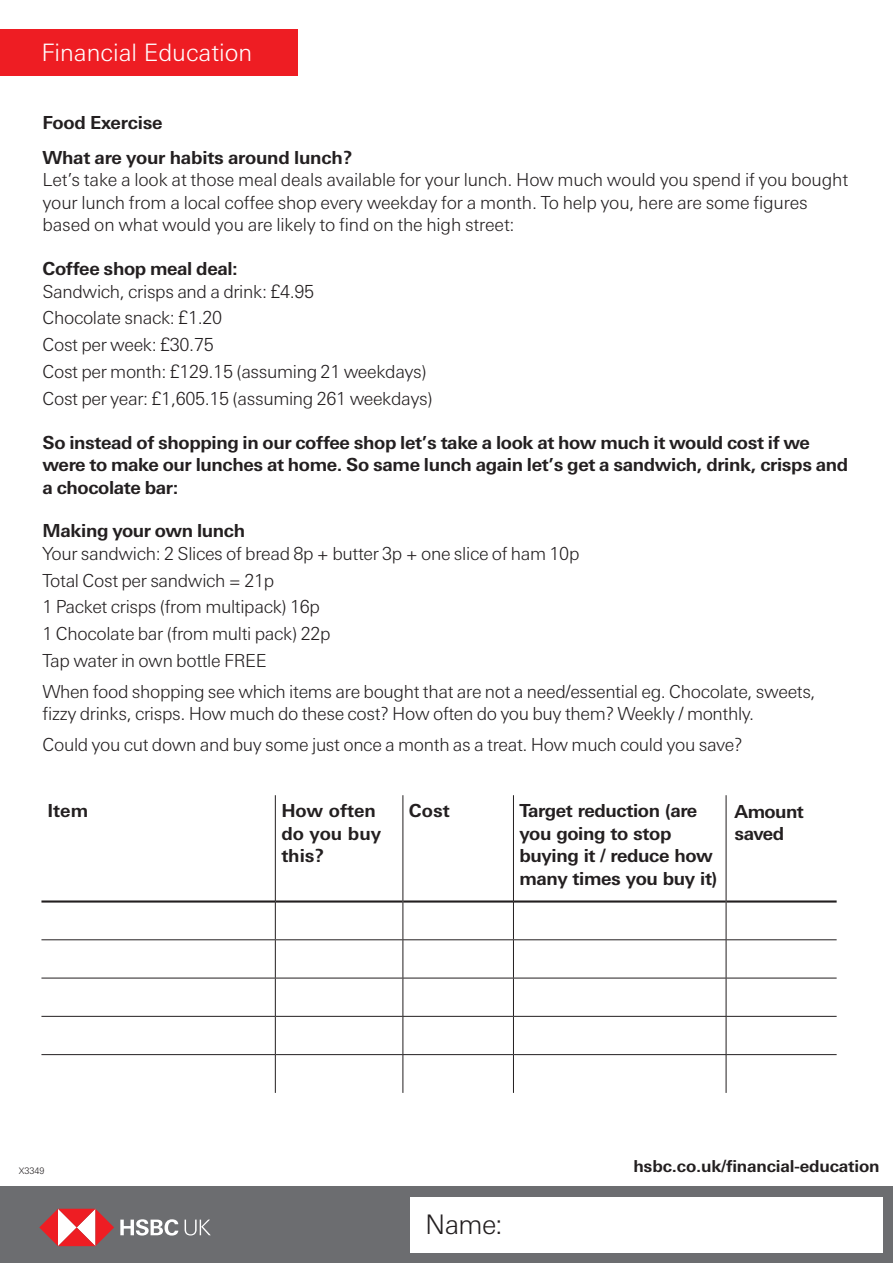
<style>
.page{position:relative;width:893px;height:1263px;background:#fff}
.page>*{position:absolute;margin:0;border:0;box-sizing:border-box;transform-origin:0 0}
.t1{font:300 27px "Univers Nextfor HSBC";color:#231f20}
.t2{font:300 24px "Univers Nextfor HSBC";color:#fff}
.t3{font:300 18px/22.5px "Univers Nextfor HSBC";letter-spacing:-.02em;color:#231f20}
.t4{font:700 18px/22.5px "Univers Nextfor HSBC";letter-spacing:-.02em;color:#231f20}
.t5{font:700 18px/22.5px "Univers Nextfor HSBC";color:#231f20}
.t6{font:700 16.5px "Univers Nextfor HSBC";letter-spacing:-.01em;color:#231f20}
.t7{font:300 9px "Univers Nextfor HSBC";color:#231f20}
.s1{font-weight:700}
</style>
<div class="page">
<div style="left:0;top:29px;width:298px;height:46px;background:#ee1d23"></div>
<div style="left:0;top:1186px;width:893px;height:77px;background:#6c6d70"></div>
<div style="left:410px;top:1197px;width:472px;height:55px;background:#fff"></div>
<svg style="left:120px;top:1219px;width:58px;height:16px"></svg>
<svg style="left:39px;top:1209px;width:75px;height:37px"></svg>
<svg style="left:185px;top:1219px;width:26px;height:16px"></svg>
<svg style="left:41px;top:795px;width:234px;height:298px"></svg>
<hr style="left:41px;top:939px;width:234px;height:1px;background:#231f20">
<hr style="left:275px;top:939px;width:128px;height:1px;background:#231f20">
<hr style="left:403px;top:939px;width:110px;height:1px;background:#231f20">
<hr style="left:513px;top:939px;width:213px;height:1px;background:#231f20">
<hr style="left:726px;top:939px;width:111px;height:1px;background:#231f20">
<hr style="left:41px;top:978px;width:234px;height:1px;background:#231f20">
<hr style="left:275px;top:978px;width:128px;height:1px;background:#231f20">
<hr style="left:403px;top:978px;width:110px;height:1px;background:#231f20">
<hr style="left:513px;top:978px;width:213px;height:1px;background:#231f20">
<hr style="left:726px;top:978px;width:111px;height:1px;background:#231f20">
<hr style="left:41px;top:1016px;width:234px;height:1px;background:#231f20">
<hr style="left:275px;top:1016px;width:128px;height:1px;background:#231f20">
<hr style="left:403px;top:1016px;width:110px;height:1px;background:#231f20">
<hr style="left:513px;top:1016px;width:213px;height:1px;background:#231f20">
<hr style="left:726px;top:1016px;width:111px;height:1px;background:#231f20">
<hr style="left:41px;top:1054px;width:234px;height:1px;background:#231f20">
<hr style="left:275px;top:1054px;width:128px;height:1px;background:#231f20">
<hr style="left:403px;top:1054px;width:110px;height:1px;background:#231f20">
<hr style="left:513px;top:1054px;width:213px;height:1px;background:#231f20">
<hr style="left:726px;top:1054px;width:111px;height:1px;background:#231f20">
<hr style="left:41px;top:900px;width:234px;height:2px;background:#231f20">
<hr style="left:276px;top:900px;width:127px;height:2px;background:#231f20">
<hr style="left:403px;top:900px;width:110px;height:2px;background:#231f20">
<hr style="left:514px;top:900px;width:212px;height:2px;background:#231f20">
<hr style="left:726px;top:900px;width:111px;height:2px;background:#231f20">
<hr style="left:275px;top:795px;width:1px;height:106px;background:#231f20">
<hr style="left:403px;top:795px;width:1px;height:106px;background:#231f20">
<hr style="left:513px;top:795px;width:1px;height:106px;background:#231f20">
<hr style="left:726px;top:795px;width:1px;height:106px;background:#231f20">
<hr style="left:275px;top:901px;width:1px;height:38px;background:#231f20">
<hr style="left:403px;top:901px;width:1px;height:38px;background:#231f20">
<hr style="left:513px;top:901px;width:1px;height:38px;background:#231f20">
<hr style="left:726px;top:901px;width:1px;height:38px;background:#231f20">
<hr style="left:275px;top:940px;width:1px;height:38px;background:#231f20">
<hr style="left:403px;top:940px;width:1px;height:38px;background:#231f20">
<hr style="left:513px;top:940px;width:1px;height:38px;background:#231f20">
<hr style="left:726px;top:940px;width:1px;height:38px;background:#231f20">
<hr style="left:275px;top:978px;width:1px;height:38px;background:#231f20">
<hr style="left:403px;top:978px;width:1px;height:38px;background:#231f20">
<hr style="left:513px;top:978px;width:1px;height:38px;background:#231f20">
<hr style="left:726px;top:978px;width:1px;height:38px;background:#231f20">
<hr style="left:275px;top:1017px;width:1px;height:37px;background:#231f20">
<hr style="left:403px;top:1017px;width:1px;height:37px;background:#231f20">
<hr style="left:513px;top:1017px;width:1px;height:37px;background:#231f20">
<hr style="left:726px;top:1017px;width:1px;height:37px;background:#231f20">
<hr style="left:275px;top:1055px;width:1px;height:38px;background:#231f20">
<hr style="left:403px;top:1055px;width:1px;height:38px;background:#231f20">
<hr style="left:513px;top:1055px;width:1px;height:38px;background:#231f20">
<hr style="left:726px;top:1055px;width:1px;height:38px;background:#231f20">
<h2 class="t2" style="left:41px;top:36px;width:212px">Financial Education</h2>
<p class="t4" style="left:43px;top:110px;width:122px">Food Exercise</p>
<p class="t3" style="left:43px;top:145px;width:807px"><span class="s1">What are your habits around lunch?<br></span>Let’s take a look at those meal deals available for your lunch. How much would you spend if you bought your lunch from a local coffee shop every weekday for a month. To help you, here are some figures based on what would you are likely to find on the high street:</p>
<p class="t3" style="left:43px;top:256px;width:273px"><span class="s1">Coffee shop meal deal:<br></span>Sandwich, crisps and a drink: £4.95</p>
<p class="t3" style="left:43px;top:306px;width:181px">Chocolate snack: £1.20</p>
<p class="t3" style="left:43px;top:332px;width:173px">Cost per week: £30.75</p>
<p class="t3" style="left:43px;top:359px;width:386px">Cost per month: £129.15 (assuming 21 weekdays)</p>
<p class="t3" style="left:43px;top:386px;width:392px">Cost per year: £1,605.15 (assuming 261 weekdays)</p>
<p class="t4" style="left:43px;top:430px;width:807px">So instead of shopping in our coffee shop let’s take a look at how much it would cost if we were to make our lunches at home. So same lunch again let’s get a sandwich, drink, crisps and a chocolate bar:</p>
<p class="t4" style="left:43px;top:518px;width:204px">Making your own lunch</p>
<p class="t3" style="left:43px;top:541px;width:538px">Your sandwich: 2 Slices of bread 8p + butter 3p + one slice of ham 10p</p>
<p class="t3" style="left:43px;top:568px;width:233px">Total Cost per sandwich = 21p</p>
<p class="t3" style="left:43px;top:594px;width:279px">1 Packet crisps (from multipack) 16p</p>
<p class="t3" style="left:43px;top:621px;width:290px">1 Chocolate bar (from multi pack) 22p</p>
<p class="t3" style="left:43px;top:648px;width:225px">Tap water in own bottle FREE</p>
<p class="t3" style="left:43px;top:679px;width:775px">When food shopping see which items are bought that are not a need/essential eg. Chocolate, sweets, fizzy drinks, crisps. How much do these cost? How often do you buy them? Weekly / monthly.</p>
<p class="t3" style="left:43px;top:732px;width:702px">Could you cut down and buy some just once a month as a treat. How much could you save?</p>
<p class="t4" style="left:47px;top:799px;width:42px">Item</p>
<p class="t5" style="left:281px;top:799px;width:101px">How often do you buy this?</p>
<p class="t4" style="left:409px;top:799px;width:42px">Cost</p>
<p class="t4" style="left:519px;top:799px;width:199px">Target reduction (are you going to stop buying it / reduce how many times you buy it)</p>
<p class="t4" style="left:735px;top:799px;width:71px">Amount saved</p>
<p class="t7" style="left:19px;top:1164px;width:27px">X3349</p>
<p class="t6" style="left:633px;top:1154px;width:248px">hsbc.co.uk/financial-education</p>
<h1 class="t1" style="left:425px;top:1205px;width:79px">Name:</h1>
</div>
